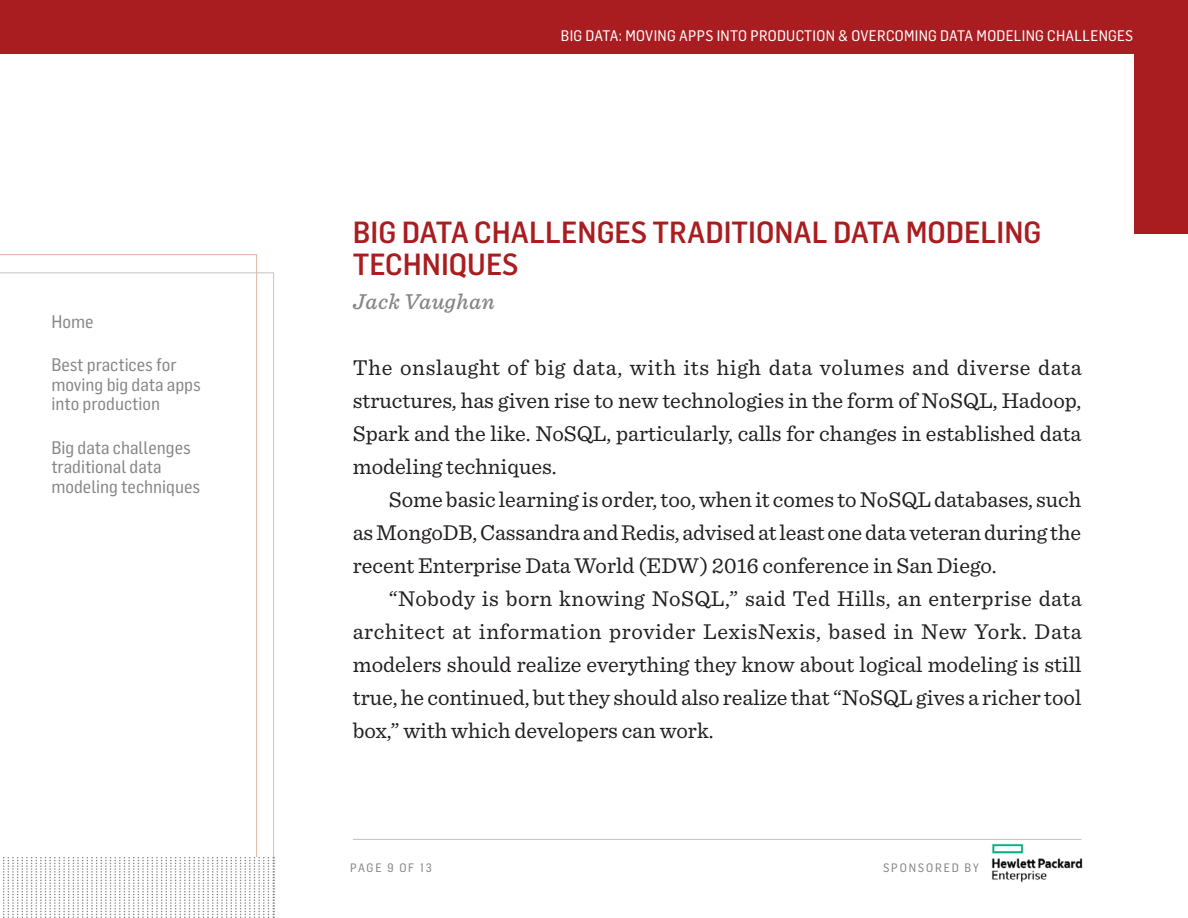
<style>
.page{position:relative;width:1188px;height:918px;background:#fff}
.page>*{position:absolute;margin:0;border:0;box-sizing:border-box;transform-origin:0 0}
.Article_Title{font:500 30px/31.5px "Flama Semicondensed";color:#a91d21}
.body_copy{font:22.5px/33px "Sentinel";color:#231f20;text-align:justify}
.body_copy-first_para{font:22.5px/33px "Sentinel";color:#231f20;text-align:justify}
.Author{font:italic 500 22.5px "Sentinel";letter-spacing:.02em;color:#858688}
.t1{font:17.85px/19.5px "Flama Semicondensed Basic";color:#858688}
.t2{font:15px "Flama Semicondensed Basic";letter-spacing:.02em;color:#fff}
.t3{font:12px "Flama Semicondensed Basic";letter-spacing:.15em;color:#858688}
</style>
<div class="page">
<svg style="left:0;top:272px;width:274px;height:585px"></svg>
<hr style="left:353px;top:839px;width:728px;height:1px;background:#c3c4c6">
<img style="left:991px;top:843px;width:92px;height:40px">
<div style="left:1134px;top:0;width:54px;height:234px;background:#a91d21"></div>
<div style="left:0;top:0;width:1188px;height:54px;background:#a91d21"></div>
<svg style="left:3px;top:857px;width:271px;height:61px"></svg>
<p class="t1" style="left:51px;top:311px;width:44px">Home</p>
<p class="t1" style="left:51px;top:354px;width:151px">Best practices for moving big data apps into production</p>
<p class="t1" style="left:51px;top:437px;width:150px">Big data challenges traditional data modeling techniques</p>
<p class="t2" style="left:561px;top:26px;width:574px">BIG DATA: MOVING APPS INTO PRODUCTION &amp; OVERCOMING DATA MODELING CHALLENGES</p>
<p class="Article_Title" style="left:353px;top:215px;width:690px">BIG DATA CHALLENGES TRADITIONAL DATA MODELING<br>TECHNIQUES</p>
<p class="Author" style="left:353px;top:284px;width:143px">Jack Vaughan</p>
<p class="body_copy-first_para" style="left:353px;top:350px;width:730px">The onslaught of big data, with its high data volumes and diverse data structures, has given rise to new technologies in the form of NoSQL, Hadoop, Spark and the like. NoSQL, particularly, calls for changes in established data modeling techniques.</p>
<p class="body_copy" style="left:353px;top:482px;width:730px;text-indent:36px">Some basic learning is order, too, when it comes to NoSQL databases, such as MongoDB, Cassandra and Redis, advised at least one data veteran during the recent Enterprise Data World (EDW) 2016 conference in San Diego.</p>
<p class="body_copy" style="left:353px;top:581px;width:731px;text-indent:36px">“Nobody is born knowing NoSQL,” said Ted Hills, an enterprise data architect at information provider LexisNexis, based in New York. Data modelers should realize everything they know about logical modeling is still true, he continued, but they should also realize that “NoSQL gives a richer tool box,” with which developers can work.</p>
<p class="t3" style="left:350px;top:860px;width:83px">PAGE 9 OF 13</p>
<p class="t3" style="left:883px;top:860px;width:98px">SPONSORED BY</p>
</div>
